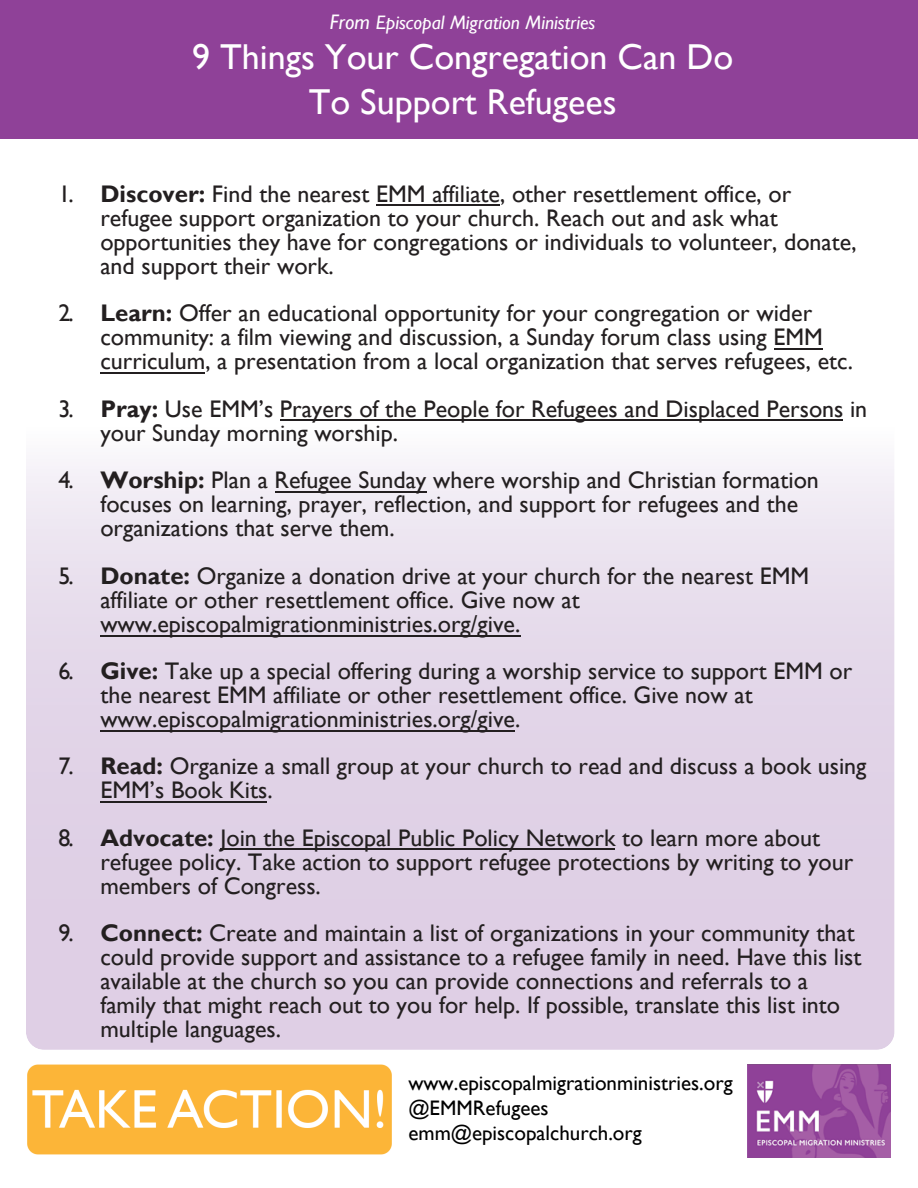
<style>
.page{position:relative;width:918px;height:1188px;background:#fff}
.page>*{position:absolute;margin:0;border:0;box-sizing:border-box;transform-origin:0 0}
.t1{font:36px/44.5px "Gill Sans";color:#fff;text-align:center}
.t2{font:24px/24px "Gill Sans";color:#231f20}
.t3{font:21px/25.2px "Gill Sans";color:#000}
.t4{font:italic 19.5px "Gill Sans";color:#fff}
.s1{font-size:21px}
.s2{font-weight:700}
</style>
<div class="page">
<div style="left:26px;top:152px;width:869px;height:898px;background:linear-gradient(to bottom,#fff,#d6c3de);border-radius:18px"></div>
<div style="left:0;top:0;width:918px;height:139px;background:#8f4198"></div>
<img style="left:748px;top:1064px;width:142px;height:94px">
<img style="left:27px;top:1064px;width:365px;height:91px">
<hr style="left:221px;top:849px;width:394px;height:1px;background:#231f20">
<hr style="left:101px;top:801px;width:166px;height:1px;background:#231f20">
<hr style="left:100px;top:731px;width:415px;height:1px;background:#231f20">
<hr style="left:100px;top:635px;width:420px;height:2px;background:#231f20">
<hr style="left:275px;top:491px;width:151px;height:1px;background:#231f20">
<hr style="left:280px;top:420px;width:563px;height:1px;background:#231f20">
<hr style="left:101px;top:372px;width:104px;height:1px;background:#231f20">
<hr style="left:774px;top:348px;width:48px;height:1px;background:#231f20">
<hr style="left:377px;top:205px;width:123px;height:1px;background:#231f20">
<p class="t4" style="left:330px;top:11px;width:267px"><span class="s1">From</span> Episcopal Migration Ministries</p>
<h1 class="t1" style="left:192px;top:36px;width:543px">9 Things Your Congregation Can Do<br>To Support Refugees</h1>
<p class="t2" style="left:100px;top:182px;width:758px;text-indent:-42px">1. <span class="s2">Discover:</span> Find the nearest EMM affiliate, other resettlement office, or refugee support organization to your church. Reach out and ask what opportunities they have for congregations or individuals to volunteer, donate, and support their work.</p>
<p class="t2" style="left:100px;top:302px;width:754px;text-indent:-42px">2. <span class="s2">Learn:</span> Offer an educational opportunity for your congregation or wider community: a film viewing and discussion, a Sunday forum class using EMM curriculum, a presentation from a local organization that serves refugees, etc.</p>
<p class="t2" style="left:100px;top:397px;width:768px;text-indent:-42px">3. <span class="s2">Pray:</span> Use EMM’s Prayers of the People for Refugees and Displaced Persons in your Sunday morning worship.</p>
<p class="t2" style="left:100px;top:469px;width:720px;text-indent:-42px">4. <span class="s2">Worship:</span> Plan a Refugee Sunday where worship and Christian formation focuses on learning, prayer, reflection, and support for refugees and the organizations that serve them.</p>
<p class="t2" style="left:100px;top:564px;width:710px;text-indent:-42px">5. <span class="s2">Donate:</span> Organize a donation drive at your church for the nearest EMM affiliate or other resettlement office. Give now at www.episcopalmigrationministries.org/give.</p>
<p class="t2" style="left:100px;top:659px;width:753px;text-indent:-42px">6. <span class="s2">Give:</span> Take up a special offering during a worship service to support EMM or the nearest EMM affiliate or other resettlement office. Give now at www.episcopalmigrationministries.org/give.</p>
<p class="t2" style="left:100px;top:755px;width:768px;text-indent:-42px">7. <span class="s2">Read:</span> Organize a small group at your church to read and discuss a book using<br>EMM’s Book Kits.</p>
<p class="t2" style="left:100px;top:826px;width:755px;text-indent:-42px">8. <span class="s2">Advocate:</span> Join the Episcopal Public Policy Network to learn more about refugee policy. Take action to support refugee protections by writing to your members of Congress.</p>
<p class="t2" style="left:100px;top:922px;width:763px;text-indent:-42px">9. <span class="s2">Connect:</span> Create and maintain a list of organizations in your community that could provide support and assistance to a refugee family in need. Have this list available at the church so you can provide connections and referrals to a family that might reach out to you for help. If possible, translate this list into multiple languages.</p>
<p class="t3" style="left:408px;top:1071px;width:326px">www.episcopalmigrationministries.org @EMMRefugees emm@episcopalchurch.org</p>
</div>
